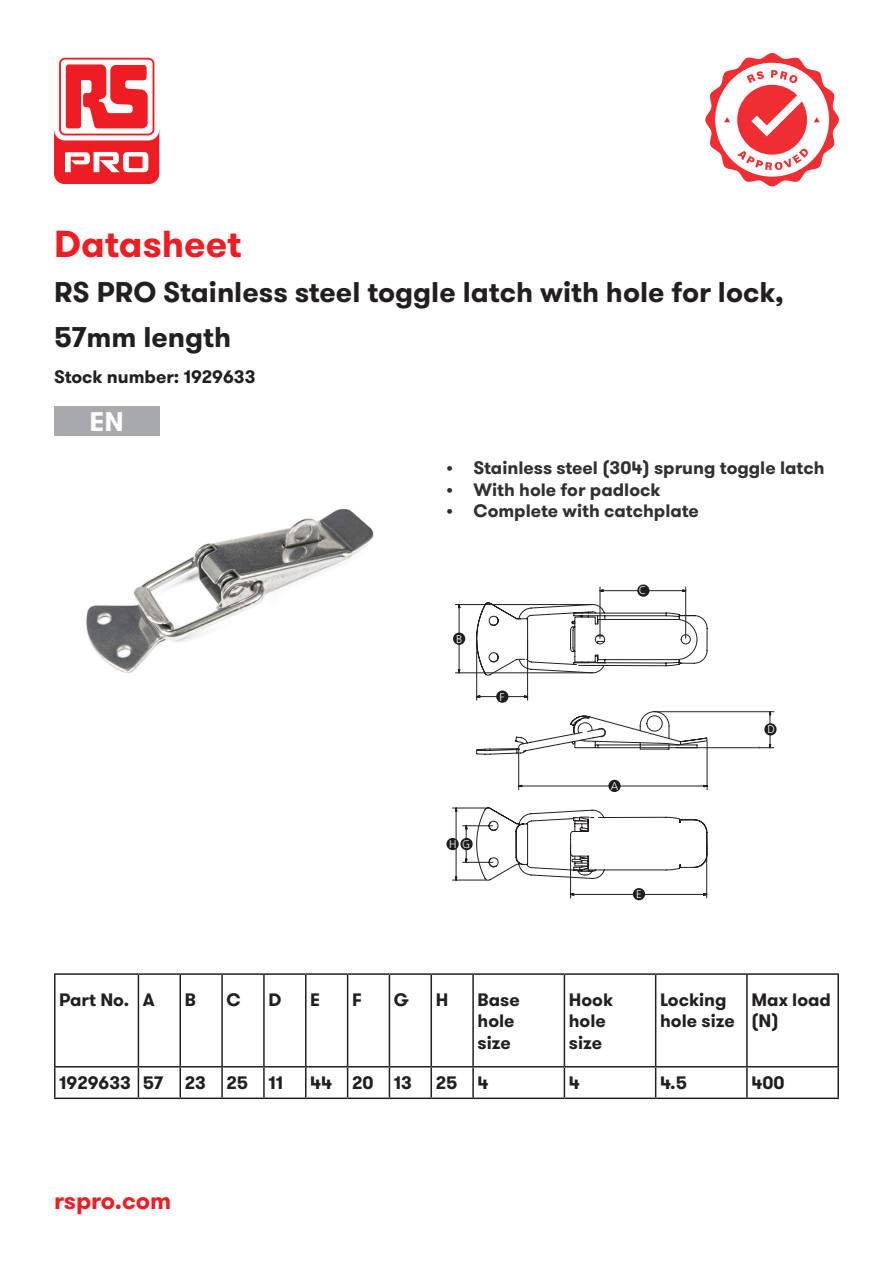
<style>
.page{position:relative;width:893px;height:1263px;background:#fff}
.page>*{position:absolute;margin:0;border:0;box-sizing:border-box;transform-origin:0 0}
.t1{font:700 37.5px "GT Walsheim Pro";color:#ee1d23}
.t2{font:700 28.5px/45px "GT Walsheim Pro";color:#231f20}
.t3{font:700 27px "GT Walsheim Pro";color:#fff}
.t4{font:700 24px "GT Walsheim Pro";color:#ee1d23}
.t5{font:700 18px/21.6px "GT Walsheim Pro";color:#231f20}
.t6{font:700 18px "GT Walsheim Pro";color:#312f30}
.t7{font:300 11.25px "Frutiger LT Std";color:#fff}
</style>
<div class="page">
<svg style="left:54px;top:53px;width:105px;height:87px"></svg>
<svg style="left:54px;top:58px;width:105px;height:126px"></svg>
<svg style="left:705px;top:53px;width:134px;height:133px"></svg>
<div style="left:54px;top:406px;width:105px;height:30px;background:#a8a9ad"></div>
<hr style="left:54px;top:973px;width:84px;height:2px;background:#231f20">
<hr style="left:54px;top:975px;width:2px;height:91px;background:#231f20">
<hr style="left:138px;top:973px;width:42px;height:2px;background:#231f20">
<hr style="left:138px;top:975px;width:1px;height:91px;background:#231f20">
<hr style="left:180px;top:973px;width:42px;height:2px;background:#231f20">
<hr style="left:179px;top:975px;width:2px;height:91px;background:#231f20">
<hr style="left:222px;top:973px;width:42px;height:2px;background:#231f20">
<hr style="left:221px;top:975px;width:2px;height:91px;background:#231f20">
<hr style="left:264px;top:973px;width:42px;height:2px;background:#231f20">
<hr style="left:263px;top:975px;width:2px;height:91px;background:#231f20">
<hr style="left:306px;top:973px;width:42px;height:2px;background:#231f20">
<hr style="left:305px;top:975px;width:1px;height:91px;background:#231f20">
<hr style="left:348px;top:973px;width:41px;height:2px;background:#231f20">
<hr style="left:347px;top:975px;width:1px;height:91px;background:#231f20">
<hr style="left:389px;top:973px;width:42px;height:2px;background:#231f20">
<hr style="left:389px;top:975px;width:1px;height:91px;background:#231f20">
<hr style="left:431px;top:973px;width:42px;height:2px;background:#231f20">
<hr style="left:430px;top:975px;width:2px;height:91px;background:#231f20">
<hr style="left:473px;top:973px;width:91px;height:2px;background:#231f20">
<hr style="left:472px;top:975px;width:2px;height:91px;background:#231f20">
<hr style="left:564px;top:973px;width:92px;height:2px;background:#231f20">
<hr style="left:564px;top:975px;width:1px;height:91px;background:#231f20">
<hr style="left:656px;top:973px;width:91px;height:2px;background:#231f20">
<hr style="left:655px;top:975px;width:1px;height:91px;background:#231f20">
<hr style="left:747px;top:973px;width:92px;height:2px;background:#231f20">
<hr style="left:746px;top:975px;width:2px;height:91px;background:#231f20">
<hr style="left:837px;top:975px;width:2px;height:91px;background:#231f20">
<hr style="left:54px;top:1066px;width:84px;height:1px;background:#231f20">
<hr style="left:54px;top:1067px;width:2px;height:30px;background:#231f20">
<hr style="left:138px;top:1066px;width:42px;height:1px;background:#231f20">
<hr style="left:138px;top:1067px;width:1px;height:30px;background:#231f20">
<hr style="left:180px;top:1066px;width:42px;height:1px;background:#231f20">
<hr style="left:179px;top:1067px;width:2px;height:30px;background:#231f20">
<hr style="left:222px;top:1066px;width:42px;height:1px;background:#231f20">
<hr style="left:221px;top:1067px;width:2px;height:30px;background:#231f20">
<hr style="left:264px;top:1066px;width:42px;height:1px;background:#231f20">
<hr style="left:263px;top:1067px;width:2px;height:30px;background:#231f20">
<hr style="left:306px;top:1066px;width:42px;height:1px;background:#231f20">
<hr style="left:305px;top:1067px;width:1px;height:30px;background:#231f20">
<hr style="left:348px;top:1066px;width:41px;height:1px;background:#231f20">
<hr style="left:347px;top:1067px;width:1px;height:30px;background:#231f20">
<hr style="left:389px;top:1066px;width:42px;height:1px;background:#231f20">
<hr style="left:389px;top:1067px;width:1px;height:30px;background:#231f20">
<hr style="left:431px;top:1066px;width:42px;height:1px;background:#231f20">
<hr style="left:430px;top:1067px;width:2px;height:30px;background:#231f20">
<hr style="left:473px;top:1066px;width:91px;height:1px;background:#231f20">
<hr style="left:472px;top:1067px;width:2px;height:30px;background:#231f20">
<hr style="left:564px;top:1066px;width:92px;height:1px;background:#231f20">
<hr style="left:564px;top:1067px;width:1px;height:30px;background:#231f20">
<hr style="left:656px;top:1066px;width:91px;height:1px;background:#231f20">
<hr style="left:655px;top:1067px;width:1px;height:30px;background:#231f20">
<hr style="left:747px;top:1066px;width:92px;height:1px;background:#231f20">
<hr style="left:746px;top:1067px;width:2px;height:30px;background:#231f20">
<hr style="left:837px;top:1067px;width:2px;height:30px;background:#231f20">
<hr style="left:54px;top:1097px;width:84px;height:2px;background:#231f20">
<hr style="left:138px;top:1097px;width:42px;height:2px;background:#231f20">
<hr style="left:180px;top:1097px;width:42px;height:2px;background:#231f20">
<hr style="left:222px;top:1097px;width:42px;height:2px;background:#231f20">
<hr style="left:264px;top:1097px;width:42px;height:2px;background:#231f20">
<hr style="left:306px;top:1097px;width:42px;height:2px;background:#231f20">
<hr style="left:348px;top:1097px;width:41px;height:2px;background:#231f20">
<hr style="left:389px;top:1097px;width:42px;height:2px;background:#231f20">
<hr style="left:431px;top:1097px;width:42px;height:2px;background:#231f20">
<hr style="left:473px;top:1097px;width:91px;height:2px;background:#231f20">
<hr style="left:564px;top:1097px;width:92px;height:2px;background:#231f20">
<hr style="left:656px;top:1097px;width:91px;height:2px;background:#231f20">
<hr style="left:747px;top:1097px;width:92px;height:2px;background:#231f20">
<img style="left:86px;top:508px;width:288px;height:165px">
<hr style="left:678px;top:747px;width:96px;height:1px;background:#231f20">
<svg style="left:452px;top:589px;width:320px;height:309px"></svg>
<hr style="left:654px;top:711px;width:120px;height:1px;background:#231f20">
<div style="left:496px;top:690px;width:12px;height:13px;background:#201d1e;border-radius:50%"></div>
<div style="left:608px;top:780px;width:13px;height:12px;background:#201d1e;border-radius:50%"></div>
<div style="left:633px;top:888px;width:12px;height:12px;background:#201d1e;border-radius:50%"></div>
<div style="left:637px;top:584px;width:12px;height:13px;background:#201d1e;border-radius:50%"></div>
<div style="left:460px;top:838px;width:13px;height:12px;background:#201d1e;border-radius:50%"></div>
<div style="left:446px;top:838px;width:13px;height:12px;background:#201d1e;border-radius:50%"></div>
<div style="left:453px;top:633px;width:12px;height:12px;background:#201d1e;border-radius:50%"></div>
<div style="left:764px;top:723px;width:13px;height:12px;background:#201d1e;border-radius:50%"></div>
<h1 class="t1" style="left:54px;top:219px;width:189px">Datasheet</h1>
<h2 class="t2" style="left:54px;top:269px;width:731px">RS PRO Stainless steel toggle latch with hole for lock,<br>57mm length</h2>
<p class="t5" style="left:54px;top:366px;width:203px">Stock number: 1929633</p>
<h3 class="t3" style="left:90px;top:404px;width:36px">EN</h3>
<p class="t6" style="left:446px;top:456px;width:380px">• Stainless steel (304) sprung toggle latch</p>
<p class="t6" style="left:446px;top:478px;width:215px">• With hole for padlock</p>
<p class="t6" style="left:446px;top:499px;width:254px">• Complete with catchplate</p>
<p class="t7" style="left:456px;top:632px;width:8px">B</p>
<p class="t7" style="left:499px;top:690px;width:6px">F</p>
<p class="t7" style="left:449px;top:838px;width:23px">H G</p>
<p class="t7" style="left:639px;top:584px;width:9px">C</p>
<p class="t7" style="left:611px;top:779px;width:9px">A</p>
<p class="t7" style="left:636px;top:888px;width:7px">E</p>
<p class="t7" style="left:767px;top:723px;width:9px">D</p>
<p class="t5" style="left:59px;top:989px;width:97px">Part No. A</p>
<p class="t5" style="left:185px;top:989px;width:13px">B</p>
<p class="t5" style="left:227px;top:989px;width:16px">C</p>
<p class="t5" style="left:268px;top:989px;width:14px">D</p>
<p class="t5" style="left:310px;top:989px;width:11px">E</p>
<p class="t5" style="left:352px;top:989px;width:11px">F</p>
<p class="t5" style="left:394px;top:989px;width:17px">G</p>
<p class="t5" style="left:436px;top:989px;width:14px">H</p>
<p class="t5" style="left:478px;top:989px;width:44px">Base hole size</p>
<p class="t5" style="left:569px;top:989px;width:46px">Hook hole size</p>
<p class="t5" style="left:660px;top:989px;width:76px">Locking hole size</p>
<p class="t5" style="left:751px;top:989px;width:81px">Max load (N)</p>
<p class="t5" style="left:59px;top:1072px;width:225px">1929633 57 23 25 11</p>
<p class="t5" style="left:310px;top:1072px;width:103px">44 20 13</p>
<p class="t5" style="left:436px;top:1072px;width:54px">25 4</p>
<p class="t5" style="left:569px;top:1072px;width:12px">4</p>
<p class="t5" style="left:660px;top:1072px;width:28px">4.5</p>
<p class="t5" style="left:751px;top:1072px;width:35px">400</p>
<h3 class="t4" style="left:54px;top:1185px;width:119px">rspro.com</h3>
</div>
